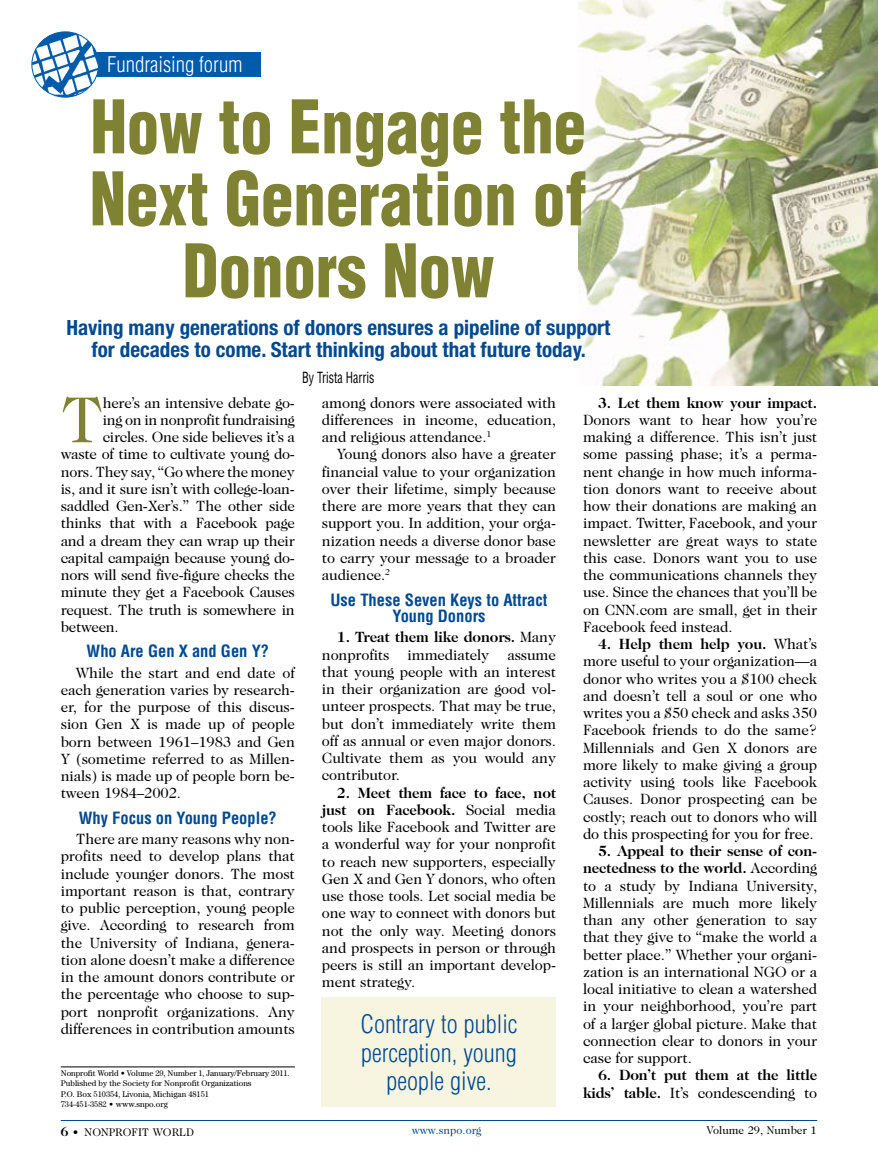
<style>
.page{position:relative;width:878px;height:1161px;background:#fff}
.page>*{position:absolute;margin:0;border:0;box-sizing:border-box;transform-origin:0 0}
.t1{font:900 condensed 72px/72px "Helvetica";color:#7f8133;text-align:center;scale:.9 1}
.t2{font:65.7px "Caslon Two Twenty Four";color:#7f8133}
.t3{font:300 condensed 24.75px/28.5px "Helvetica";color:#004990;text-align:center}
.t4{font:700 condensed 21px/22.5px "Helvetica Neue";color:#004990;text-align:center}
.t5{font:300 condensed 21px "Helvetica";color:#fff}
.t6{font:700 condensed 16.5px/16.5px "Helvetica";color:#004990;text-align:center}
.t7{font:15px/17.2px "Caslon Two Twenty Four";letter-spacing:-.01em;color:#000;text-align:justify}
.t8{font:700 15px/17.2px "Caslon Two Twenty Four";letter-spacing:-.01em;color:#000;text-align:right}
.t9{font:condensed 15px "Helvetica";color:#000;scale:.8 1}
.t10{font:11.25px "Caslon Two Twenty Four";color:#000}
.t11{font:11.25px "Caslon Two Twenty Four";color:#004990}
.t12{font:8.25px/10.5px "Century";color:#000}
.s1{font-weight:700}
.s2{font-weight:400}
.s3{font-weight:700;font-size:13.5px}
</style>
<div class="page">
<hr style="left:61px;top:1120px;width:756px;height:1px;background:#004990">
<hr style="left:61px;top:1067px;width:234px;height:1px;background:#000">
<div style="left:89px;top:52px;width:171px;height:25px;background:#005bab"></div>
<img style="left:32px;top:32px;width:65px;height:62px">
<div style="left:32px;top:32px;width:67px;height:66px;border:1px solid #005bab;border-radius:50%"></div>
<div style="left:322px;top:997px;width:234px;height:110px;background:#f7f4e0"></div>
<img style="left:578px;top:0;width:300px;height:386px">
<div style="left:49px;top:81px;width:576px;height:318px;background:#fff"></div>
<h3 class="t5" style="left:107px;top:52px;width:137px">Fundraising forum</h3>
<h1 class="t1" style="left:90px;top:90px;width:553px">How to Engage the<br>Next Generation of<br>Donors Now</h1>
<h3 class="t4" style="left:66px;top:316px;width:545px">Having many generations of donors ensures a pipeline of support for decades to come. Start thinking about that future today.</h3>
<p class="t9" style="left:302px;top:368px;width:92px">By Trista Harris</p>
<h2 class="t2" style="left:61px;top:382px;width:44px">T</h2>
<p class="t7" style="left:103px;top:394px;width:194px">here’s an intensive debate go-</p>
<p class="t7" style="left:322px;top:394px;width:236px">among donors were associated with differences in income, education, and religious attendance.<sup>1</sup></p>
<p class="t7" style="left:322px;top:446px;width:236px;text-indent:15px">Young donors also have a greater financial value to your organization over their lifetime, simply because there are more years that they can support you. In addition, your orga&shy;nization needs a diverse donor base to carry your message to a broader audience.<sup>2</sup></p>
<p class="t6" style="left:330px;top:591px;width:218px">Use These Seven Keys to Attract<br>Young Donors</p>
<p class="t7" style="left:322px;top:629px;width:236px;text-indent:15px"><span class="s1">1. Treat them like donors.</span> Many nonprofits immediately assume that young people with an interest in their organization are good vol&shy;unteer prospects. That may be true, but don’t immediately write them off as annual or even major donors.<br>Cultivate them as you would any contributor.</p>
<p class="t7" style="left:322px;top:784px;width:236px;text-indent:15px"><span class="s1">2. Meet them face to face, not just on Facebook.</span> Social media tools like Facebook and Twitter are a wonderful way for your nonprofit to reach new supporters, especially Gen X and Gen Y donors, who often use those tools. Let social media be one way to connect with donors but not the only way. Meeting donors and prospects in person or through peers is still an important develop&shy;ment strategy.</p>
<p class="t8" style="left:598px;top:394px;width:220px">3. Let them know your impact.</p>
<p class="t7" style="left:583px;top:411px;width:236px">Donors want to hear how you’re making a difference. This isn’t just some passing phase; it’s a perma&shy;nent change in how much informa&shy;tion donors want to receive about how their donations are making an impact. Twitter, Facebook, and your newsletter are great ways to state this case. Donors want you to use the communications channels they use. Since the chances that you’ll be on CNN.com are small, get in their Facebook feed instead.</p>
<p class="t7" style="left:583px;top:635px;width:236px;text-indent:15px"><span class="s1">4. Help them help you.</span> What’s more useful to your organization—a donor who writes you a $100 check and doesn’t tell a soul or one who writes you a $50 check and asks 350<br>Facebook friends to do the same?<br>Millennials and Gen X donors are more likely to make giving a group activity using tools like Facebook Causes. Donor prospecting can be costly; reach out to donors who will do this prospecting for you for free.</p>
<p class="t7" style="left:583px;top:842px;width:236px;text-indent:15px"><span class="s1">5. Appeal to their sense of con&shy;nectedness to the world.</span> According to a study by Indiana University, Millennials are much more likely than any other generation to say that they give to “make the world a better place.” Whether your organi&shy;zation is an international NGO or a local initiative to clean a watershed in your neighborhood, you’re part of a larger global picture. Make that connection clear to donors in your case for support.</p>
<p class="t8" style="left:583px;top:1067px;width:236px">6. Don’t put them at the little kids’ table. <span class="s2">It’s condescending to</span></p>
<p class="t7" style="left:103px;top:411px;width:194px">ing on in nonprofit fundraising</p>
<p class="t7" style="left:103px;top:428px;width:194px">circles. One side believes it’s a</p>
<p class="t7" style="left:61px;top:446px;width:235px">waste of time to cultivate young do-</p>
<p class="t7" style="left:61px;top:463px;width:235px">nors. They say, “Go where the money</p>
<p class="t7" style="left:61px;top:480px;width:235px">is, and it sure isn’t with college-loan-</p>
<p class="t7" style="left:61px;top:497px;width:236px">saddled Gen-Xer’s.” The other side</p>
<p class="t7" style="left:61px;top:515px;width:235px">thinks that with a Facebook page</p>
<p class="t7" style="left:61px;top:532px;width:235px">and a dream they can wrap up their</p>
<p class="t7" style="left:61px;top:549px;width:235px">capital campaign because young do-</p>
<p class="t7" style="left:61px;top:566px;width:235px">nors will send five-figure checks the</p>
<p class="t7" style="left:61px;top:584px;width:236px">minute they get a Facebook Causes</p>
<p class="t7" style="left:61px;top:601px;width:235px">request. The truth is somewhere in</p>
<p class="t7" style="left:61px;top:618px;width:59px">between.</p>
<p class="t6" style="left:87px;top:643px;width:184px">Who Are Gen X and Gen Y?</p>
<p class="t7" style="left:61px;top:664px;width:236px;text-indent:15px">While the start and end date of each generation varies by research&shy;er, for the purpose of this discus&shy;sion Gen X is made up of people born between 1961–1983 and Gen Y (sometime referred to as Millen&shy;nials) is made up of people born be&shy;tween 1984–2002.</p>
<p class="t6" style="left:79px;top:810px;width:199px">Why Focus on Young People?</p>
<p class="t7" style="left:61px;top:830px;width:236px;text-indent:15px">There are many reasons why non&shy;profits need to develop plans that include younger donors. The most important reason is that, contrary to public perception, young people give. According to research from the University of Indiana, genera&shy;tion alone doesn’t make a difference in the amount donors contribute or the percentage who choose to sup&shy;port nonprofit organizations. Any differences in contribution amounts</p>
<h3 class="t3" style="left:360px;top:1010px;width:158px">Contrary to public perception, young people give.</h3>
<p class="t11" style="left:411px;top:1123px;width:71px">www.snpo.org</p>
<p class="t12" style="left:61px;top:1067px;width:230px">Nonprofit World • Volume 29, Number 1, January/February 2011.<br>Published by the Society for Nonprofit Organizations<br>P.O. Box 510354, Livonia, Michigan 48151<br>734-451-3582 • www.snpo.org</p>
<p class="t10" style="left:60px;top:1125px;width:135px"><span class="s3">6</span> • NONPROFIT WORLD</p>
<p class="t10" style="left:706px;top:1123px;width:112px">Volume 29, Number 1</p>
</div>
